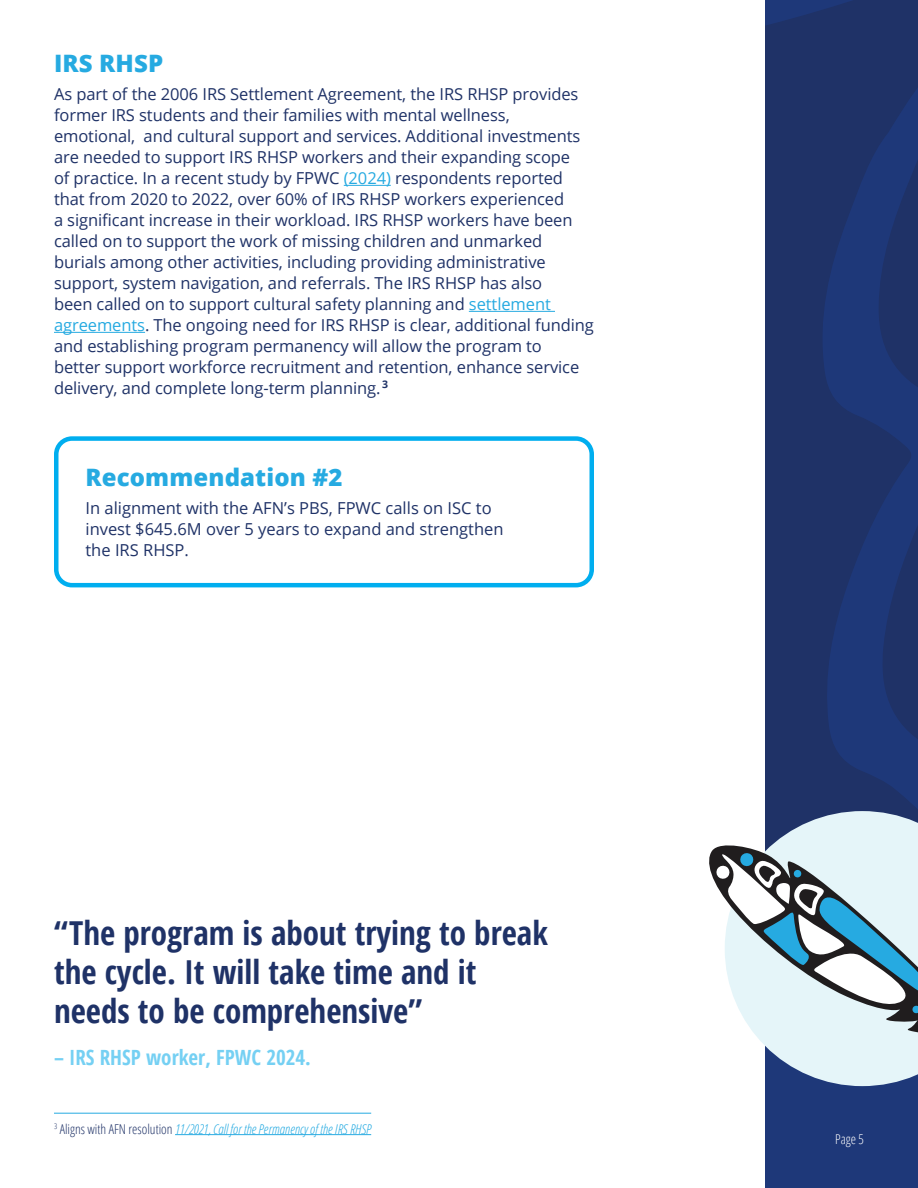
<style>
.page{position:relative;width:918px;height:1188px;background:#fff}
.page>*{position:absolute;margin:0;border:0;box-sizing:border-box;transform-origin:0 0}
.t1{font:700 condensed 33px/39px "Open Sans";color:#1f3267}
.t2{font:800 24px "Open Sans";letter-spacing:.005em;color:#26aae1}
.t3{font:700 condensed 21px "Open Sans";color:#75d0f3}
.t4{font:16.5px/21px "Open Sans";letter-spacing:-.005em;color:#1f3267}
.t5{font:italic 300 condensed 13.5px "Open Sans";color:#26aae1}
.t6{font:300 condensed 13.5px "Open Sans";color:#fff}
.s1{color:#26aae1}
.s2{font-style:normal;color:#1f3267}
</style>
<div class="page">
<div style="left:766px;top:0;width:152px;height:1188px;background:#1f3267"></div>
<svg style="left:823px;top:125px;width:95px;height:684px;fill:#1e3879"></svg>
<svg style="left:766px;top:0;width:152px;height:125px"></svg>
<hr style="left:344px;top:185px;width:47px;height:1px;background:#26aae1">
<hr style="left:469px;top:311px;width:86px;height:1px;background:#26aae1">
<hr style="left:54px;top:332px;width:91px;height:1px;background:#26aae1">
<div style="left:54px;top:436px;width:540px;height:151px;border:4px solid #00aeef;border-radius:16px"></div>
<hr style="left:54px;top:1113px;width:317px;height:1px;background:#26aae1">
<hr style="left:175px;top:1134px;width:196px;height:1px;background:#26aae1">
<svg style="left:765px;top:811px;width:153px;height:29px;fill:#e5f5f9"></svg>
<svg style="left:709px;top:840px;width:209px;height:44px;fill:#e5f5f9"></svg>
<svg style="left:716px;top:851px;width:202px;height:337px"></svg>
<h2 class="t2" style="left:54px;top:45px;width:111px">IRS RHSP</h2>
<p class="t4" style="left:54px;top:83px;width:542px">As part of the 2006 IRS Settlement Agreement, the IRS RHSP provides former IRS students and their families with mental wellness, emotional, and cultural support and services. Additional investments are needed to support IRS RHSP workers and their expanding scope<br>of practice. In a recent study by FPWC <span class="s1">(2024)</span> respondents reported that from 2020 to 2022, over 60% of IRS RHSP workers experienced<br>a significant increase in their workload. IRS RHSP workers have been called on to support the work of missing children and unmarked burials among other activities, including providing administrative support, system navigation, and referrals. The IRS RHSP has also<br>been called on to support cultural safety planning and <span class="s1">settlement agreements</span>. The ongoing need for IRS RHSP is clear, additional funding and establishing program permanency will allow the program to<br>better support workforce recruitment and retention, enhance service delivery, and complete long-term planning. <sup>3</sup></p>
<h2 class="t2" style="left:86px;top:459px;width:258px">Recommendation #2</h2>
<p class="t4" style="left:86px;top:497px;width:420px">In alignment with the AFN’s PBS, FPWC calls on ISC to invest $645.6M over 5 years to expand and strengthen the IRS RHSP.</p>
<h1 class="t1" style="left:54px;top:913px;width:495px">“The program is about trying to break the cycle. It will take time and it needs to be comprehensive”</h1>
<p class="t3" style="left:54px;top:1042px;width:258px">– IRS RHSP worker, FPWC 2024.</p>
<p class="t5" style="left:54px;top:1120px;width:319px"><sup>3</sup> <span class="s2">Aligns with AFN resolution</span> 11/2021, Call for the Permanency of the IRS RHSP</p>
<p class="t6" style="left:835px;top:1130px;width:30px">Page 5</p>
</div>
